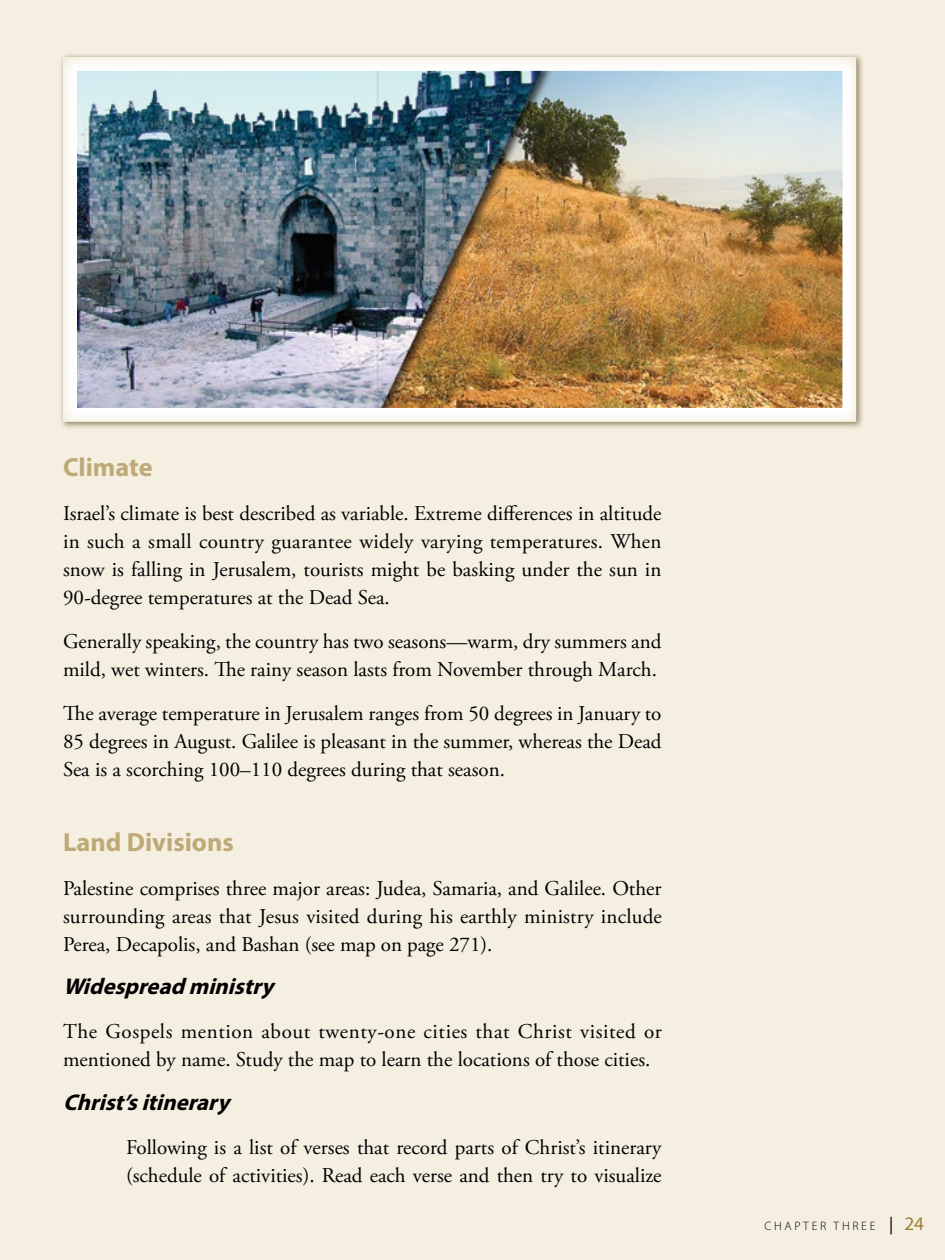
<style>
.page{position:relative;width:945px;height:1260px;background:#f5efe1}
.page>*{position:absolute;margin:0;border:0;box-sizing:border-box;transform-origin:0 0}
.t1{font:700 26.25px "Myriad Pro";color:#beaa78}
.t2{font:italic 700 22.75px "Myriad Pro";color:#000}
.t3{font:21px/28px "Adobe Garamond Pro";color:#000;text-align:justify}
.t4{font:300 12.25px "Myriad Pro";letter-spacing:.22em;color:#000}
.s1{font-weight:400;font-size:17.5px}
.s2{font-weight:400;font-size:19.25px;color:#9b8235}
</style>
<div class="page">
<div style="left:48px;top:45px;width:823px;height:378px;background:#e0c998;opacity:.5"></div>
<p class="t1" style="left:63px;top:450px;width:91px">Climate</p>
<p class="t3" style="left:63px;top:500px;width:600px">Israel’s climate is best described as variable. Extreme differences in altitude in such a small country guarantee widely varying temperatures. When snow is falling in Jerusalem, tourists might be basking under the sun in 90-degree temperatures at the Dead Sea.</p>
<p class="t3" style="left:63px;top:628px;width:600px">Generally speaking, the country has two seasons—warm, dry summers and mild, wet winters. The rainy season lasts from November through March.</p>
<p class="t3" style="left:63px;top:700px;width:600px">The average temperature in Jerusalem ranges from 50 degrees in January to 85 degrees in August. Galilee is pleasant in the summer, whereas the Dead Sea is a scorching 100–110 degrees during that season.</p>
<p class="t1" style="left:63px;top:825px;width:172px">Land Divisions</p>
<p class="t3" style="left:63px;top:875px;width:600px">Palestine comprises three major areas: Judea, Samaria, and Galilee. Other surrounding areas that Jesus visited during his earthly ministry include Perea, Decapolis, and Bashan (see map on page 271).</p>
<p class="t2" style="left:63px;top:972px;width:219px">Widespreadministry</p>
<p class="t3" style="left:63px;top:1018px;width:600px">The Gospels mention about twenty-one cities that Christ visited or mentioned by name. Study the map to learn the locations of those cities.</p>
<p class="t2" style="left:63px;top:1087px;width:175px">Christ’sitinerary</p>
<p class="t3" style="left:126px;top:1134px;width:537px">Following is a list of verses that record parts of Christ’s itinerary (schedule of activities). Read each verse and then try to visualize</p>
<p class="t4" style="left:765px;top:1218px;width:161px">CHAPTER THREE <span class="s1">|</span> <span class="s2">24</span></p>
</div>
